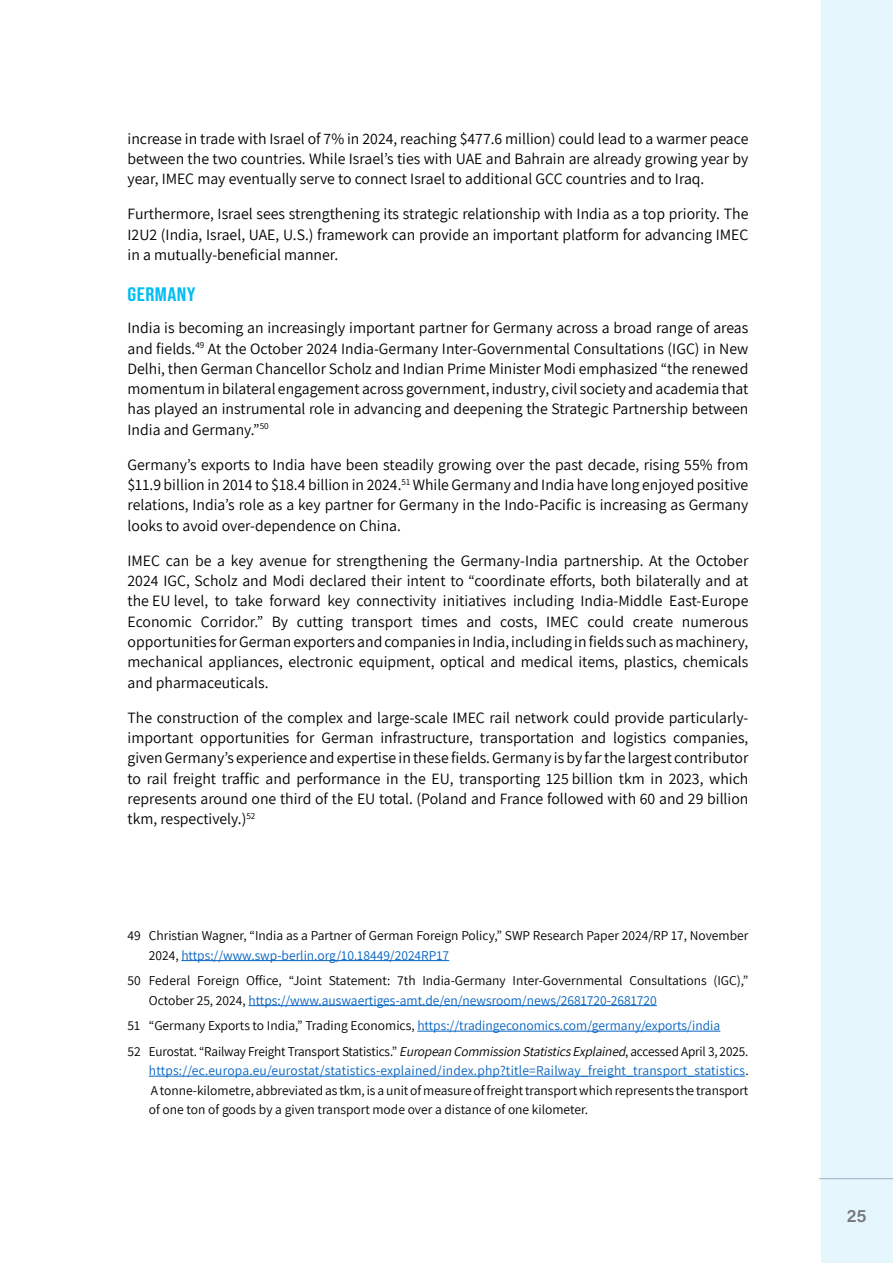
<style>
.page{position:relative;width:893px;height:1263px;background:#fff}
.page>*{position:absolute;margin:0;border:0;box-sizing:border-box;transform-origin:0 0}
.t1{font:19.5px "Bebas Neue";letter-spacing:.02em;color:#00bdf2;scale:1.15 1}
.t2{font:18px "Acumin Variable Concept";color:#77787b}
.t3{font:15.75px/20.2px "Assistant";color:#000;text-align:justify}
.t4{font:13.5px/19.5px "Assistant";color:#000}
.s1{color:#0563c1}
.s2{font-style:italic}
</style>
<div class="page">
<div style="left:821px;top:0;width:72px;height:1263px;background:#e6f6fd"></div>
<hr style="left:819px;top:1178px;width:74px;height:1px;background:#a2aac6">
<hr style="left:181px;top:960px;width:268px;height:1px;background:#0563c1">
<hr style="left:248px;top:1005px;width:409px;height:1px;background:#0563c1">
<hr style="left:417px;top:1031px;width:303px;height:1px;background:#0563c1">
<hr style="left:149px;top:1076px;width:596px;height:1px;background:#0563c1">
<p class="t3" style="left:128px;top:128px;width:622px">increase in trade with Israel of 7% in 2024, reaching $477.6 million) could lead to a warmer peace between the two countries. While Israel’s ties with UAE and Bahrain are already growing year by year, IMEC may eventually serve to connect Israel to additional GCC countries and to Iraq.</p>
<p class="t3" style="left:128px;top:203px;width:622px">Furthermore, Israel sees strengthening its strategic relationship with India as a top priority. The I2U2 (India, Israel, UAE, U.S.) framework can provide an important platform for advancing IMEC in a mutually-beneficial manner.</p>
<p class="t1" style="left:128px;top:284px;width:61px">GERMANY</p>
<p class="t3" style="left:128px;top:317px;width:622px">India is becoming an increasingly important partner for Germany across a broad range of areas and fields.<sup>49</sup> At the October 2024 India-Germany Inter-Governmental Consultations (IGC) in New Delhi, then German Chancellor Scholz and Indian Prime Minister Modi emphasized “the renewed momentum in bilateral engagement across government, industry, civil society and academia that has played an instrumental role in advancing and deepening the Strategic Partnership between India and Germany.”<sup>50</sup></p>
<p class="t3" style="left:128px;top:454px;width:622px">Germany’s exports to India have been steadily growing over the past decade, rising 55% from $11.9 billion in 2014 to $18.4 billion in 2024.<sup>51</sup> While Germany and India have long enjoyed positive relations, India’s role as a key partner for Germany in the Indo-Pacific is increasing as Germany looks to avoid over-dependence on China.</p>
<p class="t3" style="left:128px;top:550px;width:622px">IMEC can be a key avenue for strengthening the Germany-India partnership. At the October 2024 IGC, Scholz and Modi declared their intent to “coordinate efforts, both bilaterally and at the EU level, to take forward key connectivity initiatives including India-Middle East-Europe Economic Corridor.” By cutting transport times and costs, IMEC could create numerous opportunities for German exporters and companies in India, including in fields such as machinery, mechanical appliances, electronic equipment, optical and medical items, plastics, chemicals and pharmaceuticals.</p>
<p class="t3" style="left:128px;top:707px;width:622px">The construction of the complex and large-scale IMEC rail network could provide particularly&shy;important opportunities for German infrastructure, transportation and logistics companies, given Germany’s experience and expertise in these fields. Germany is by far the largest contributor to rail freight traffic and performance in the EU, transporting 125 billion tkm in 2023, which represents around one third of the EU total. (Poland and France followed with 60 and 29 billion tkm, respectively.)<sup>52</sup></p>
<p class="t4" style="left:149px;top:925px;width:601px;text-indent:-21px">49 Christian Wagner, “India as a Partner of German Foreign Policy,” SWP Research Paper 2024/RP 17, November<br>2024, <span class="s1">https://www.swp-berlin.org/10.18449/2024RP17</span></p>
<p class="t4" style="left:149px;top:970px;width:601px;text-indent:-21px">50 Federal Foreign Office, “Joint Statement: 7th India-Germany Inter-Governmental Consultations (IGC),”<br>October 25, 2024, <span class="s1">https://www.auswaertiges-amt.de/en/newsroom/news/2681720-2681720</span></p>
<p class="t4" style="left:128px;top:1012px;width:622px;line-height:25.5px">51 “Germany Exports to India,” Trading Economics, <span class="s1">https://tradingeconomics.com/germany/exports/india<br></span>52 Eurostat. “Railway Freight Transport Statistics.” <span class="s2">European Commission StatisticsExplained</span>, accessed April 3, 2025.</p>
<p class="t4" style="left:149px;top:1060px;width:601px;text-align:justify"><span class="s1">https://ec.europa.eu/eurostat/statistics-explained/index.php?title=Railway_freight_transport_statistics</span>.<br>A tonne-kilometre, abbreviated as tkm, is a unit of measure of freight transport which represents the transport of one ton of goods by a given transport mode over a distance of one kilometer.</p>
<p class="t2" style="left:847px;top:1203px;width:21px">25</p>
</div>
